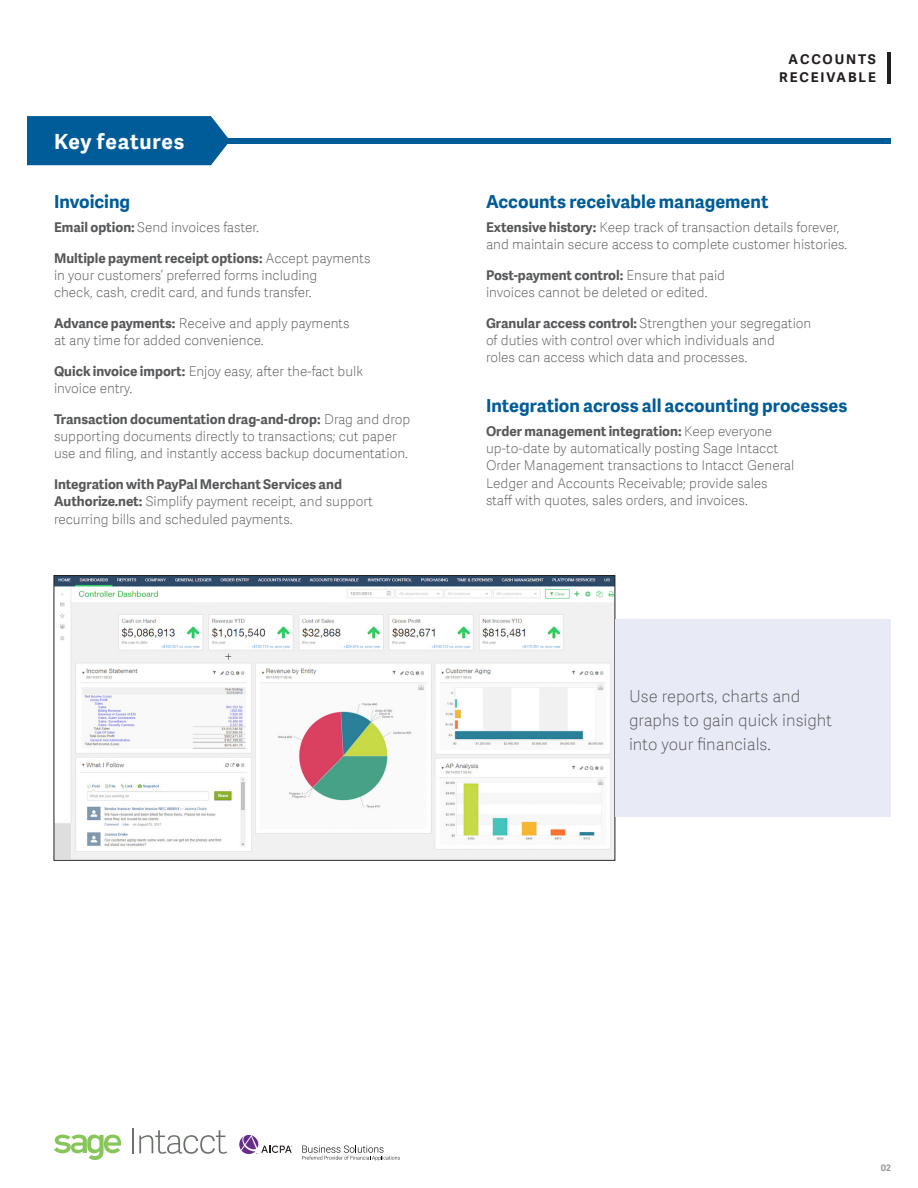
<style>
.page{position:relative;width:918px;height:1188px;background:#fff}
.page>*{position:absolute;margin:0;border:0;box-sizing:border-box;transform-origin:0 0}
.Header_in_Tab{font:700 21px "Adelle Sans SAGE";letter-spacing:.04em;color:#fff}
.Subhead{font:700 18px "Adelle Sans SAGE";color:#005c98}
.Captions{font:16.5px/24px "Adelle Sans SAGE Th";color:#57585a}
.Body_Copy{font:13.5px/17.2px "Adelle Sans SAGE Th";color:#57585a}
.Document_Header{font:700 13.5px "Adelle Sans SAGE";letter-spacing:.14em;color:#231f20}
.t1{font:700 9px "Adelle Sans SAGE";color:#9b9d97}
.s1{font-family:"Adelle Sans SAGE";font-weight:700}
</style>
<div class="page">
<hr style="left:888px;top:52px;width:3px;height:32px;background:#231f20">
<svg style="left:54px;top:1135px;width:68px;height:25px"></svg>
<hr style="left:132px;top:1128px;width:2px;height:25px;background:#6b706a">
<svg style="left:139px;top:1130px;width:88px;height:24px"></svg>
<svg style="left:239px;top:1135px;width:53px;height:19px"></svg>
<svg style="left:302px;top:1145px;width:98px;height:16px"></svg>
<div style="left:54px;top:138px;width:837px;height:6px;background:#005c98"></div>
<div style="left:27px;top:116px;width:201px;height:49px;background:#005c98"></div>
<img style="left:56px;top:577px;width:557px;height:282px">
<div style="left:54px;top:575px;width:561px;height:286px;border:1px solid #231f20"></div>
<div style="left:616px;top:619px;width:275px;height:198px;background:#e8eaf5"></div>
<p class="Header_in_Tab" style="left:54px;top:126px;width:132px">Key features</p>
<p class="Subhead" style="left:54px;top:188px;width:78px">Invoicing</p>
<p class="Body_Copy" style="left:54px;top:218px;width:206px"><span class="s1">Email option:</span> Send invoices faster.</p>
<p class="Body_Copy" style="left:54px;top:249px;width:318px"><span class="s1">Multiple payment receipt options:</span> Accept payments in your customers’ preferred forms including<br>check, cash, credit card, and funds transfer.</p>
<p class="Body_Copy" style="left:54px;top:314px;width:297px"><span class="s1">Advance payments:</span> Receive and apply payments at any time for added convenience.</p>
<p class="Body_Copy" style="left:54px;top:362px;width:311px"><span class="s1">Quick invoice import:</span> Enjoy easy, after the-fact bulk invoice entry.</p>
<p class="Body_Copy" style="left:54px;top:410px;width:358px"><span class="s1">Transaction documentation drag-and-drop:</span> Drag and drop supporting documents directly to transactions; cut paper use and filing, and instantly access backup documentation.</p>
<p class="Body_Copy" style="left:54px;top:475px;width:320px"><span class="s1">Integration with PayPal Merchant Services and<br>Authorize.net:</span> Simplify payment receipt, and support recurring bills and scheduled payments.</p>
<p class="Document_Header" style="left:789px;top:50px;width:89px">ACCOUNTS</p>
<p class="Document_Header" style="left:779px;top:68px;width:98px">RECEIVABLE</p>
<p class="Subhead" style="left:486px;top:188px;width:284px">Accounts receivable management</p>
<p class="Body_Copy" style="left:486px;top:218px;width:363px"><span class="s1">Extensive history:</span> Keep track of transaction details forever, and maintain secure access to complete customer histories.</p>
<p class="Body_Copy" style="left:486px;top:266px;width:241px"><span class="s1">Post-payment control:</span> Ensure that paid invoices cannot be deleted or edited.</p>
<p class="Body_Copy" style="left:486px;top:314px;width:327px"><span class="s1">Granular access control:</span> Strengthen your segregation of duties with control over which individuals and<br>roles can access which data and processes.</p>
<p class="Subhead" style="left:486px;top:392px;width:363px">Integration across all accounting processes</p>
<p class="Body_Copy" style="left:486px;top:422px;width:310px"><span class="s1">Order management integration:</span> Keep everyone up-to-date by automatically posting Sage Intacct Order Management transactions to Intacct General Ledger and Accounts Receivable; provide sales staff with quotes, sales orders, and invoices.</p>
<p class="Captions" style="left:629px;top:684px;width:205px">Use reports, charts and graphs to gain quick insight into your financials.</p>
<p class="t1" style="left:881px;top:1161px;width:12px">02</p>
</div>
